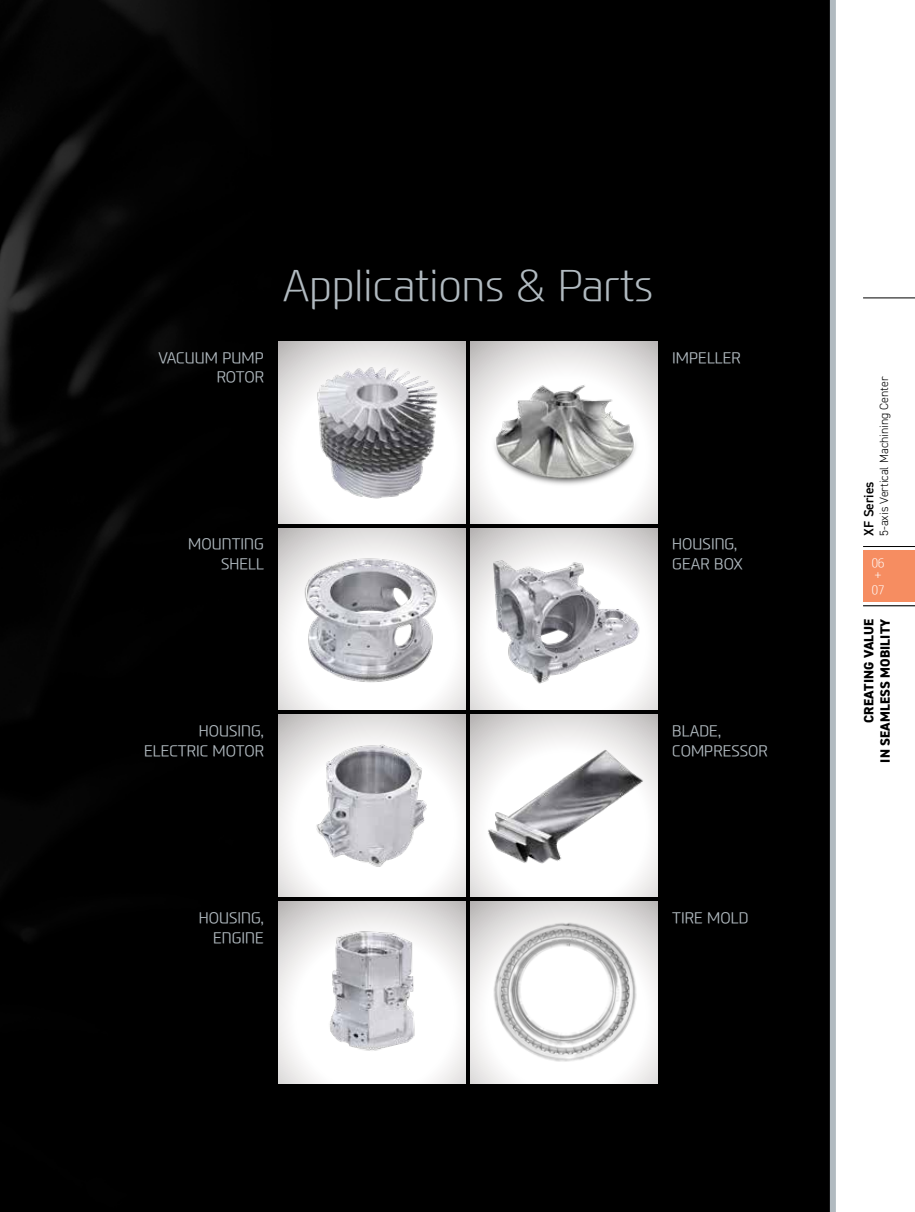
<style>
.page{position:relative;width:915px;height:1212px;background:#fff}
.page>*{position:absolute;margin:0;border:0;box-sizing:border-box;transform-origin:0 0}
.t1{font:300 42px "Modern H Eco";color:#b1bac0}
.t2{font:300 15px/19.5px "Modern H";color:#b1bac0;text-align:right}
.t3{font:800 13.5px/16.2px "DIN2014";letter-spacing:.01em;color:#000;text-align:right}
.t4{font:600 13.5px "DIN2014";color:#000}
.t5{font:300 12px "DIN2014";color:#000}
.t6{font:300 12px/12px "Modern H Eco";color:#fff}
</style>
<div class="page">
<div style="left:862px;top:551px;width:52px;height:51px;background:#f68d61"></div>
<div style="left:0;top:0;width:829px;height:1212px;background:#000"></div>
<svg style="left:279px;top:341px;width:186px;height:182px"></svg>
<svg style="left:470px;top:341px;width:187px;height:182px"></svg>
<svg style="left:279px;top:528px;width:186px;height:182px"></svg>
<svg style="left:279px;top:901px;width:186px;height:182px"></svg>
<svg style="left:279px;top:715px;width:186px;height:181px"></svg>
<svg style="left:470px;top:528px;width:187px;height:182px"></svg>
<svg style="left:470px;top:901px;width:187px;height:182px"></svg>
<svg style="left:470px;top:715px;width:187px;height:181px"></svg>
<div style="left:829px;top:0;width:6px;height:1212px;background:#b1bac0"></div>
<img style="left:292px;top:554px;width:157px;height:130px">
<img style="left:311px;top:361px;width:130px;height:142px">
<img style="left:306px;top:739px;width:129px;height:136px">
<img style="left:316px;top:925px;width:109px;height:135px">
<img style="left:476px;top:554px;width:175px;height:135px">
<img style="left:480px;top:376px;width:167px;height:112px">
<img style="left:480px;top:746px;width:167px;height:122px">
<img style="left:486px;top:917px;width:155px;height:147px">
<hr style="left:862px;top:605px;width:52px;height:1px;background:#000">
<hr style="left:862px;top:546px;width:52px;height:1px;background:#000">
<hr style="left:862px;top:298px;width:52px;height:1px;background:#000">
<h1 class="t1" style="left:283px;top:257px;width:371px">Applications &amp; Parts</h1>
<p class="t2" style="left:158px;top:347px;width:107px">VACUUM PUMP</p>
<p class="t2" style="left:672px;top:347px;width:70px">IMPELLER</p>
<p class="t2" style="left:217px;top:367px;width:49px">ROTOR</p>
<p class="t2" style="left:188px;top:534px;width:77px">MOUNTING<br>SHELL</p>
<p class="t2" style="left:672px;top:534px;width:72px;text-align:left">HOUSING,<br>GEAR BOX</p>
<p class="t2" style="left:144px;top:721px;width:121px">HOUSING,<br>ELECTRIC MOTOR</p>
<p class="t2" style="left:672px;top:721px;width:97px;text-align:left">BLADE,<br>COMPRESSOR</p>
<p class="t2" style="left:199px;top:908px;width:67px">HOUSING,<br>ENGINE</p>
<p class="t2" style="left:672px;top:908px;width:78px">TIRE MOLD</p>
<p class="t5" style="left:876px;top:536px;width:161px;rotate:-90deg">5-axis Vertical Machining Center</p>
<p class="t4" style="left:859px;top:536px;width:56px;rotate:-90deg">XF Series</p>
<p class="t6" style="left:871px;top:557px;width:14px">06 +</p>
<p class="t6" style="left:871px;top:584px;width:14px">07</p>
<p class="t3" style="left:860px;top:762px;width:145px;rotate:-90deg">CREATING VALUE<br>IN SEAMLESS MOBILITY</p>
</div>
